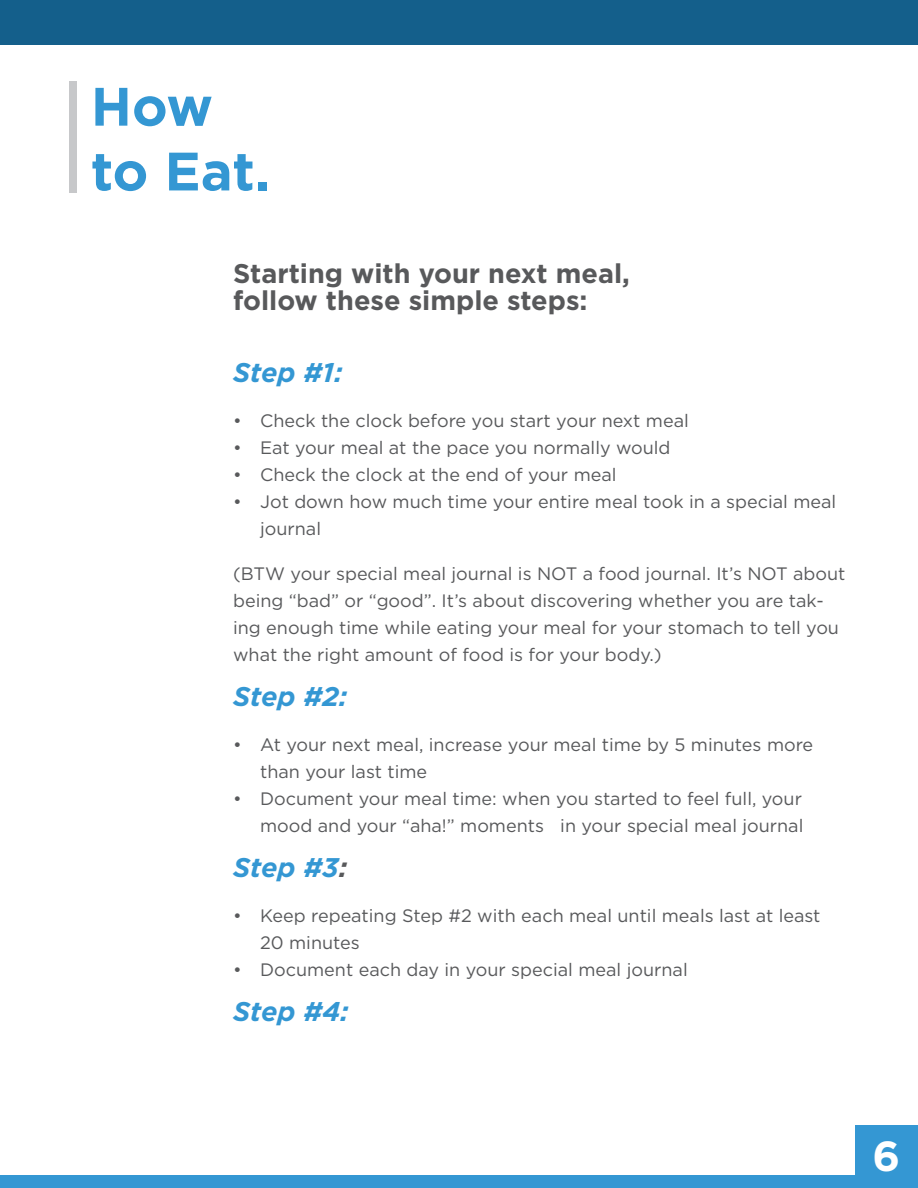
<style>
.page{position:relative;width:918px;height:1188px;background:#fff}
.page>*{position:absolute;margin:0;border:0;box-sizing:border-box;transform-origin:0 0}
.t1{font:700 54px/64.8px "Gotham";letter-spacing:-.005em;color:#3497d3}
.t2{font:700 42px "Gotham";color:#fff}
.t3{font:700 27px/27px "Gotham";color:#58595b}
.t4{font:italic 700 27px "Gotham";letter-spacing:-.005em;color:#3497d3}
.t5{font:18px/27px "Gotham";color:#58595b}
.s1{color:#58595b}
</style>
<div class="page">
<div style="left:0;top:0;width:918px;height:45px;background:#145f8b"></div>
<div style="left:0;top:1175px;width:918px;height:13px;background:#3497d3"></div>
<div style="left:855px;top:1125px;width:63px;height:63px;background:#3497d3"></div>
<div style="left:69px;top:81px;width:7px;height:112px;background:#c7c8ca"></div>
<h1 class="t1" style="left:91px;top:73px;width:181px">How to Eat.</h1>
<h3 class="t3" style="left:233px;top:260px;width:398px">Starting with your next meal, follow these simple steps:</h3>
<h3 class="t4" style="left:233px;top:357px;width:111px">Step #1:</h3>
<p class="t5" style="left:233px;top:407px;width:457px">• Check the clock before you start your next meal</p>
<p class="t5" style="left:233px;top:434px;width:439px">• Eat your meal at the pace you normally would</p>
<p class="t5" style="left:233px;top:461px;width:385px">• Check the clock at the end of your meal</p>
<p class="t5" style="left:260px;top:488px;width:578px;text-indent:-27px">• Jot down how much time your entire meal took in a special meal journal</p>
<p class="t5" style="left:233px;top:560px;width:614px">(BTW your special meal journal is NOT a food journal. It’s NOT about being “bad” or “good”. It’s about discovering whether you are tak&shy;ing enough time while eating your meal for your stomach to tell you what the right amount of food is for your body.)</p>
<h3 class="t4" style="left:233px;top:681px;width:116px">Step #2:</h3>
<p class="t5" style="left:260px;top:731px;width:555px;text-indent:-27px">• At your next meal, increase your meal time by 5 minutes more than your last time</p>
<p class="t5" style="left:233px;top:785px;width:572px;text-align:right">• Document your meal time: when you started to feel full, your mood and your “aha!” moments in your special meal journal</p>
<h3 class="t4" style="left:233px;top:852px;width:116px">Step #3<span class="s1">:</span></h3>
<p class="t5" style="left:260px;top:902px;width:562px;text-indent:-27px">• Keep repeating Step #2 with each meal until meals last at least<br>20 minutes</p>
<p class="t5" style="left:233px;top:956px;width:456px">• Document each day in your special meal journal</p>
<h3 class="t4" style="left:233px;top:996px;width:117px">Step #4:</h3>
<h2 class="t2" style="left:873px;top:1132px;width:29px">6</h2>
</div>
